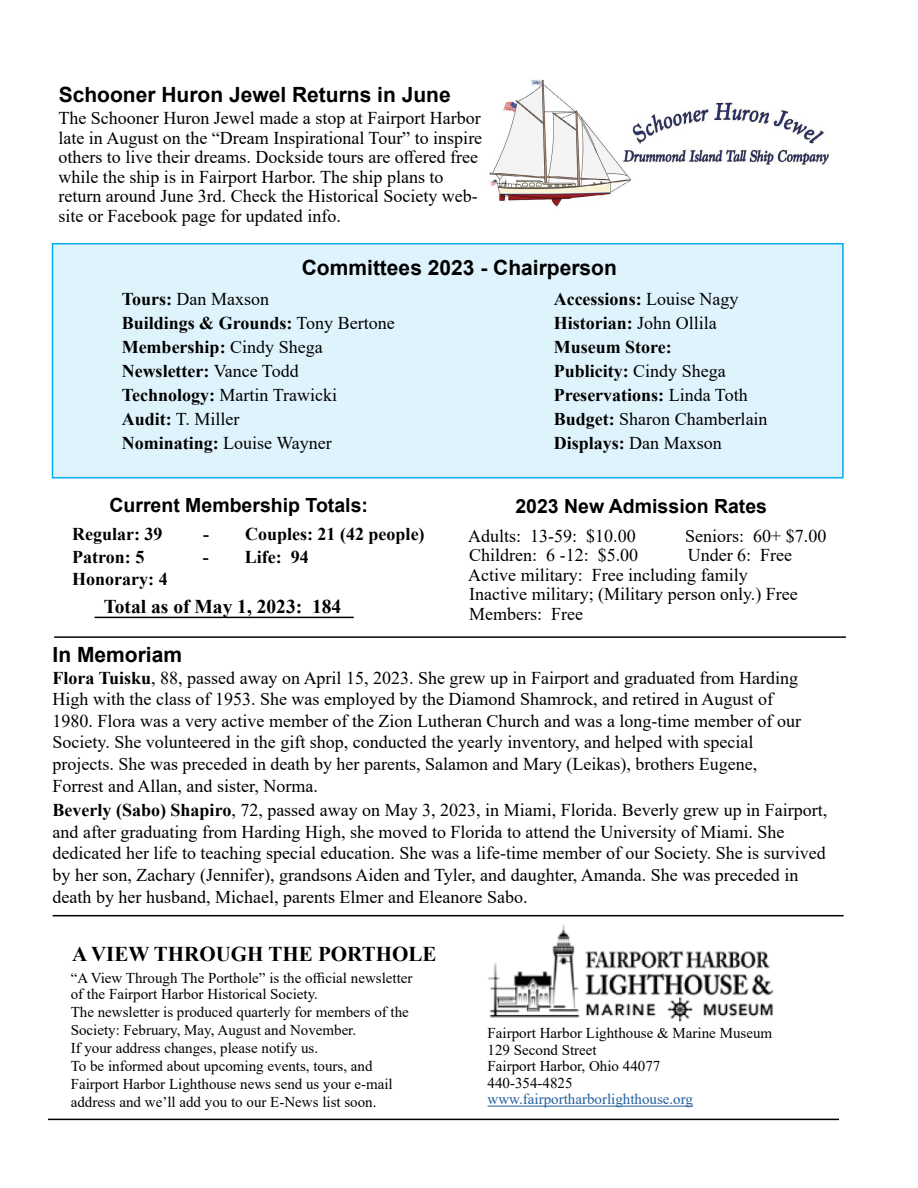
<style>
.page{position:relative;width:918px;height:1188px;background:#fff}
.page>*{position:absolute;margin:0;border:0;box-sizing:border-box;transform-origin:0 0}
.t1{font:700 21px "Arial";color:#000}
.t2{font:700 21px "Times New Roman";color:#000}
.t3{font:700 19.5px "Arial";color:#000}
.t4{font:700 19.5px "Times New Roman";color:#000}
.t5{font:18px/21.6px "Times New Roman";color:#000}
.t6{font:700 18px "Times New Roman";color:#000}
.t7{font:15px/18px "Times New Roman";color:#000}
.t8{font:15px "Times New Roman";color:#215e9e}
.s1{font-weight:700}
.s2{font-weight:400}
</style>
<div class="page">
<div style="left:52px;top:243px;width:792px;height:235px;background:#dff3fd;border:2px solid #00aeef"></div>
<hr style="left:48px;top:1119px;width:791px;height:1px;background:#000">
<hr style="left:488px;top:1106px;width:205px;height:1px;background:#215e9e">
<img style="left:488px;top:924px;width:286px;height:98px">
<hr style="left:53px;top:915px;width:791px;height:1px;background:#000">
<hr style="left:54px;top:636px;width:792px;height:2px;background:#000">
<img style="left:489px;top:79px;width:340px;height:128px">
<hr style="left:95px;top:617px;width:259px;height:1px;background:#000">
<p class="t1" style="left:59px;top:80px;width:394px">Schooner Huron Jewel Returns in June</p>
<p class="t5" style="left:58px;top:108px;width:425px;line-height:19.5px">The Schooner Huron Jewel made a stop at Fairport Harbor late in August on the “Dream Inspirational Tour” to inspire others to live their dreams. Dockside tours are offered free while the ship is in Fairport Harbor. The ship plans to return around June 3rd. Check the Historical Society web&shy;site or Facebook page for updated info.</p>
<p class="t1" style="left:302px;top:252px;width:317px">Committees 2023 - Chairperson</p>
<p class="t5" style="left:122px;top:288px;width:149px"><span class="s1">Tours:</span> Dan Maxson</p>
<p class="t6" style="left:554px;top:286px;width:186px">Accessions: <span class="s2">Louise Nagy</span></p>
<p class="t6" style="left:122px;top:310px;width:275px">Buildings &amp; Grounds: <span class="s2">Tony Bertone</span></p>
<p class="t6" style="left:554px;top:310px;width:165px">Historian: <span class="s2">John Ollila</span></p>
<p class="t6" style="left:122px;top:334px;width:202px">Membership: <span class="s2">Cindy Shega</span></p>
<p class="t6" style="left:554px;top:334px;width:120px">Museum Store:</p>
<p class="t6" style="left:122px;top:358px;width:179px">Newsletter: <span class="s2">Vance Todd</span></p>
<p class="t6" style="left:554px;top:358px;width:174px">Publicity: <span class="s2">Cindy Shega</span></p>
<p class="t5" style="left:122px;top:383px;width:217px"><span class="s1">Technology:</span> Martin Trawicki</p>
<p class="t6" style="left:554px;top:382px;width:196px">Preservations: <span class="s2">Linda Toth</span></p>
<p class="t5" style="left:122px;top:407px;width:119px"><span class="s1">Audit:</span> T. Miller</p>
<p class="t5" style="left:554px;top:407px;width:215px"><span class="s1">Budget:</span> Sharon Chamberlain</p>
<p class="t5" style="left:122px;top:431px;width:212px"><span class="s1">Nominating:</span> Louise Wayner</p>
<p class="t6" style="left:554px;top:430px;width:169px">Displays: <span class="s2">Dan Maxson</span></p>
<p class="t3" style="left:109px;top:491px;width:260px">Current Membership Totals:</p>
<p class="t6" style="left:72px;top:521px;width:92px">Regular: 39</p>
<p class="t6" style="left:203px;top:521px;width:223px">- Couples: 21 (42 people)</p>
<p class="t6" style="left:72px;top:544px;width:74px">Patron: 5</p>
<p class="t6" style="left:203px;top:544px;width:107px">- Life: 94</p>
<p class="t6" style="left:72px;top:566px;width:97px">Honorary: 4</p>
<p class="t4" style="left:104px;top:593px;width:239px">Total as of May 1, 2023: 184</p>
<p class="t1" style="left:53px;top:639px;width:131px">In Memoriam</p>
<p class="t3" style="left:515px;top:493px;width:253px">2023 New Admission Rates</p>
<p class="t5" style="left:468px;top:524px;width:169px">Adults: 13-59: $10.00</p>
<p class="t5" style="left:685px;top:524px;width:143px">Seniors: 60+ $7.00</p>
<p class="t5" style="left:469px;top:544px;width:171px">Children: 6 -12: $5.00</p>
<p class="t5" style="left:468px;top:545px;width:331px;line-height:19.5px;text-indent:219px">Under 6: Free<br>Active military: Free including family<br>Inactive military; (Military person only.) Free<br>Members: Free</p>
<p class="t5" style="left:53px;top:666px;width:750px"><span class="s1">Flora Tuisku</span>, 88, passed away on April 15, 2023. She grew up in Fairport and graduated from Harding High with the class of 1953. She was employed by the Diamond Shamrock, and retired in August of 1980. Flora was a very active member of the Zion Lutheran Church and was a long-time member of our Society. She volunteered in the gift shop, conducted the yearly inventory, and helped with special projects. She was preceded in death by her parents, Salamon and Mary (Leikas), brothers Eugene, Forrest and Allan, and sister, Norma.</p>
<p class="t5" style="left:53px;top:799px;width:776px"><span class="s1">Beverly (Sabo) Shapiro</span>, 72, passed away on May 3, 2023, in Miami, Florida. Beverly grew up in Fairport, and after graduating from Harding High, she moved to Florida to attend the University of Miami. She dedicated her life to teaching special education. She was a life-time member of our Society. She is survived by her son, Zachary (Jennifer), grandsons Aiden and Tyler, and daughter, Amanda. She was preceded in death by her husband, Michael, parents Elmer and Eleanore Sabo.</p>
<p class="t2" style="left:72px;top:938px;width:366px">A VIEW THROUGH THE PORTHOLE</p>
<p class="t7" style="left:71px;top:969px;width:343px;line-height:16.5px">“A View Through The Porthole” is the official newsletter of the Fairport Harbor Historical Society.</p>
<p class="t7" style="left:71px;top:1003px;width:340px">The newsletter is produced quarterly for members of the Society: February, May, August and November.<br>If your address changes, please notify us.<br>To be informed about upcoming events, tours, and Fairport Harbor Lighthouse news send us your e-mail address and we’ll add you to our E-News list soon.</p>
<p class="t7" style="left:488px;top:1025px;width:286px;line-height:16.5px">Fairport Harbor Lighthouse &amp; Marine Museum<br>129 Second Street<br>Fairport Harbor, Ohio 44077<br>440-354-4825</p>
<p class="t8" style="left:488px;top:1089px;width:207px">www.fairportharborlighthouse.org</p>
</div>
